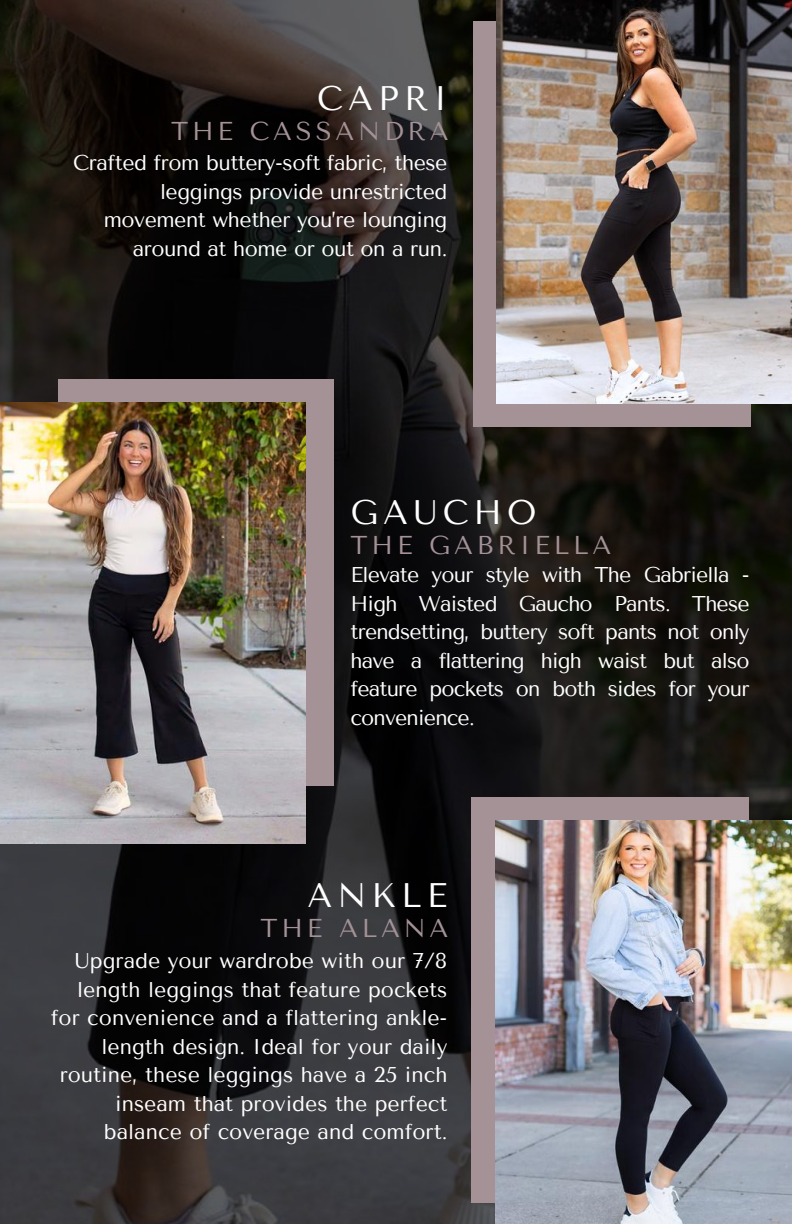
<style>
.page{position:relative;width:792px;height:1224px;background:#fff}
.page>*{position:absolute;margin:0;border:0;box-sizing:border-box;transform-origin:0 0}
.t1{font:34px "Tenor Sans";letter-spacing:.15em;color:#fff}
.t2{font:25.8px "Tenor Sans";letter-spacing:.15em;color:#a49297}
.t3{font:21.2px/28.4px "Tenor Sans";color:#fff;text-align:justify}
.t4{font:21.2px/28.4px "Tenor Sans";letter-spacing:-.02em;color:#fff;text-align:right}
</style>
<div class="page">
<img style="left:0;top:0;width:792px;height:1224px">
<div style="left:58px;top:380px;width:276px;height:406px;background:#a49297"></div>
<img style="left:0;top:403px;width:306px;height:441px">
<div style="left:473px;top:21px;width:278px;height:405px;background:#a49297"></div>
<img style="left:497px;top:0;width:295px;height:403px">
<div style="left:471px;top:797px;width:278px;height:406px;background:#a49297"></div>
<img style="left:495px;top:820px;width:297px;height:404px">
<h1 class="t1" style="left:317px;top:79px;width:132px">CAPRI</h1>
<p class="t2" style="left:171px;top:116px;width:279px">THE CASSANDRA</p>
<p class="t4" style="left:73px;top:149px;width:376px">Crafted from buttery-soft fabric, these leggings provide unrestricted movement whether you’re lounging around at home or out on a run.</p>
<h1 class="t1" style="left:351px;top:493px;width:188px">GAUCHO</h1>
<p class="t2" style="left:351px;top:531px;width:262px">THE GABRIELLA</p>
<p class="t3" style="left:351px;top:561px;width:401px">Elevate your style with The Gabriella - High Waisted Gaucho Pants. These trendsetting, buttery soft pants not only have a flattering high waist but also feature pockets on both sides for your convenience.</p>
<h1 class="t1" style="left:308px;top:876px;width:141px">ANKLE</h1>
<p class="t2" style="left:260px;top:914px;width:189px">THE ALANA</p>
<p class="t3" style="left:51px;top:947px;width:398px;text-align:right">Upgrade your wardrobe with our 7/8 length leggings that feature pockets for convenience and a flattering ankle&shy;length design. Ideal for your daily routine, these leggings have a 25 inch inseam that provides the perfect balance of coverage and comfort.</p>
</div>
